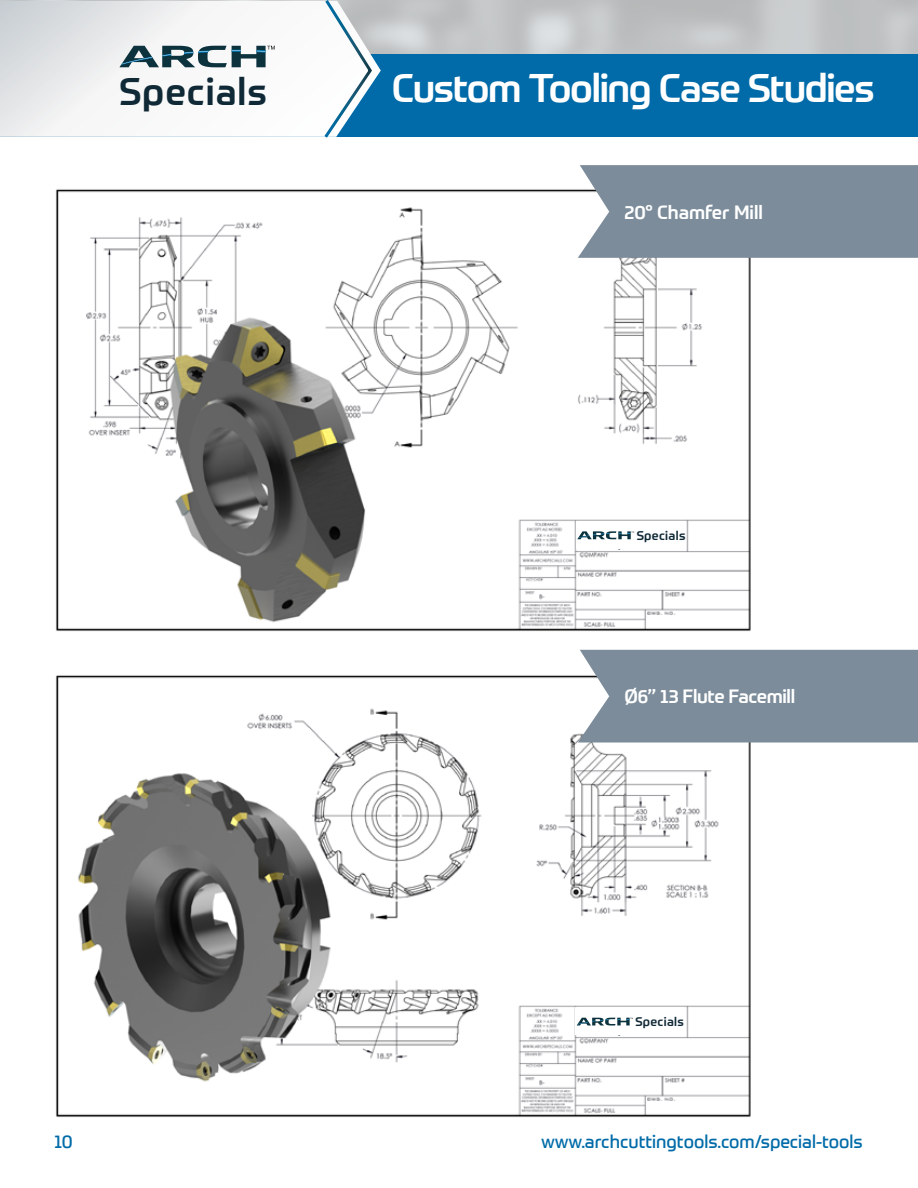
<style>
.page{position:relative;width:918px;height:1188px;background:#fff}
.page>*{position:absolute;margin:0;border:0;box-sizing:border-box;transform-origin:0 0}
.t1{font:500 39px "Prometo";letter-spacing:-.035em;color:#fff}
.t2{font:500 37.65px "Prometo";letter-spacing:.025em;color:#102936}
.t3{font:500 18.75px "Prometo";letter-spacing:-.015em;color:#fff}
.t4{font:18px "Prometo";color:#006ba8}
.t5{font:500 12.45px "Prometo";letter-spacing:.025em;color:#102936}
.t6{font:500 12.3px "Prometo";letter-spacing:.025em;color:#102936}
</style>
<div class="page">
<img style="left:56px;top:189px;width:695px;height:442px">
<div style="left:0;top:54px;width:918px;height:83px;background:#006ba8"></div>
<svg style="left:0;top:1px;width:381px;height:136px"></svg>
<svg style="left:321px;top:0;width:53px;height:138px"></svg>
<img style="left:56px;top:675px;width:709px;height:442px">
<svg style="left:119px;top:46px;width:156px;height:21px"></svg>
<div style="left:578px;top:165px;width:340px;height:93px;background:#7c8c9a"></div>
<div style="left:578px;top:650px;width:340px;height:92px;background:#7c8c9a"></div>
<div style="left:576px;top:521px;width:110px;height:28px;background:#fff"></div>
<svg style="left:577px;top:531px;width:57px;height:8px"></svg>
<div style="left:575px;top:1008px;width:109px;height:27px;background:#fff"></div>
<svg style="left:577px;top:1018px;width:56px;height:8px"></svg>
<h2 class="t2" style="left:119px;top:69px;width:149px">Specials</h2>
<h1 class="t1" style="left:392px;top:64px;width:485px">Custom Tooling Case Studies</h1>
<p class="t3" style="left:625px;top:200px;width:140px">20° Chamfer Mill</p>
<p class="t5" style="left:637px;top:527px;width:50px">Specials</p>
<p class="t3" style="left:625px;top:685px;width:172px">Ø6” 13 Flute Facemill</p>
<p class="t6" style="left:635px;top:1014px;width:50px">Specials</p>
<p class="t4" style="left:54px;top:1131px;width:20px">10</p>
<p class="t4" style="left:541px;top:1131px;width:323px">www.archcuttingtools.com/special-tools</p>
</div>
